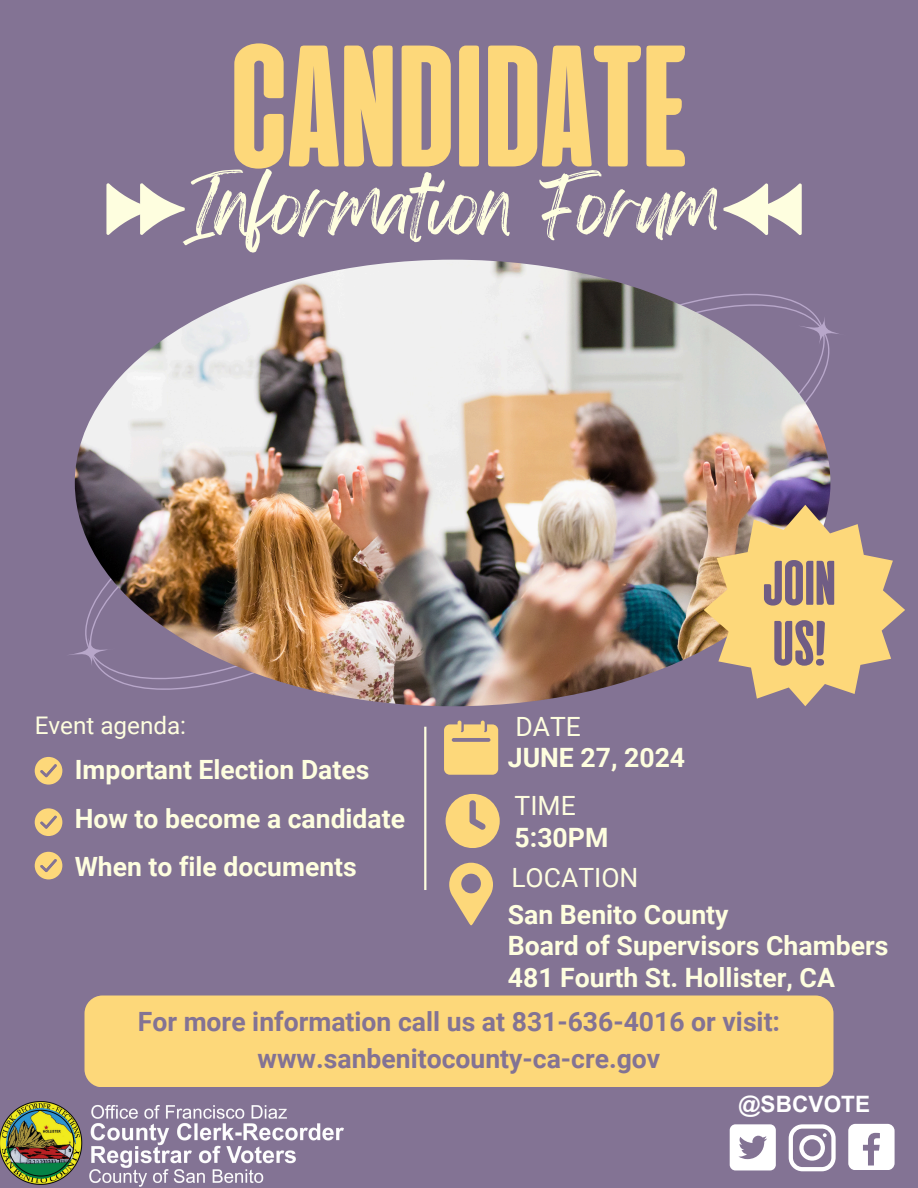
<style>
.page{position:relative;width:918px;height:1188px;background:#837394}
.page>*{position:absolute;margin:0;border:0;box-sizing:border-box;transform-origin:0 0}
.t1{font:800 172.8px "Cinematografica";color:#fdd87a}
.t2{font:67.65px "Feeling Passionate";color:#fefedf}
.t3{font:800 62.85px/60.2px "Cinematografica";color:#705d84}
.t4{font:700 26.7px/31.5px "Roboto";color:#fefedf}
.t5{font:700 26.55px/48.3px "Roboto";color:#fefedf}
.t6{font:700 26.55px/37.2px "Roboto";color:#837394;text-align:center}
.t7{font:26.55px "Roboto";color:#fefedf}
.t8{font:24.3px "Roboto";color:#fefedf}
.t9{font:700 22.5px "Arial MT Pro";letter-spacing:.005em;color:#fff}
</style>
<div class="page">
<svg style="left:74px;top:443px;width:373px;height:289px"></svg>
<svg style="left:69px;top:627px;width:50px;height:49px"></svg>
<svg style="left:509px;top:262px;width:322px;height:243px"></svg>
<svg style="left:798px;top:309px;width:41px;height:43px"></svg>
<img style="left:75px;top:260px;width:755px;height:446px;border-radius:50%">
<svg style="left:35px;top:757px;width:27px;height:28px"></svg>
<svg style="left:35px;top:808px;width:27px;height:28px"></svg>
<svg style="left:35px;top:852px;width:27px;height:27px"></svg>
<div style="left:85px;top:996px;width:748px;height:91px;background:#fdd87a;border-radius:18px"></div>
<svg style="left:704px;top:505px;width:201px;height:201px"></svg>
<hr style="left:424px;top:727px;width:2px;height:163px;background:#fefedf">
<svg style="left:444px;top:721px;width:54px;height:54px;background:#ecca7d"></svg>
<svg style="left:446px;top:794px;width:54px;height:54px"></svg>
<svg style="left:106px;top:183px;width:79px;height:52px"></svg>
<svg style="left:723px;top:183px;width:79px;height:52px"></svg>
<svg style="left:730px;top:1124px;width:46px;height:46px"></svg>
<svg style="left:789px;top:1124px;width:47px;height:47px"></svg>
<div style="left:848px;top:1124px;width:46px;height:46px;background:#fff;border-radius:7px"></div>
<svg style="left:863px;top:1133px;width:17px;height:33px"></svg>
<img style="left:0;top:1102px;width:343px;height:85px">
<svg style="left:449px;top:863px;width:44px;height:63px"></svg>
<h3 class="t1" style="left:230px;top:6px;width:460px">CANDIDATE</h3>
<p class="t2" style="left:184px;top:151px;width:539px">Information Forum</p>
<p class="t3" style="left:762px;top:553px;width:75px">JOIN<br>US!</p>
<p class="t8" style="left:35px;top:711px;width:153px">Event agenda:</p>
<p class="t5" style="left:75px;top:746px;width:332px">Important Election Dates<br>How to become a candidate<br>When to file documents</p>
<p class="t7" style="left:515px;top:711px;width:67px">DATE</p>
<h2 class="t5" style="left:508px;top:734px;width:179px">JUNE 27, 2024</h2>
<h5 class="t7" style="left:515px;top:790px;width:63px">TIME</h5>
<p class="t5" style="left:515px;top:814px;width:95px">5:30PM</p>
<p class="t7" style="left:511px;top:863px;width:129px">LOCATION</p>
<h6 class="t4" style="left:508px;top:899px;width:222px">San Benito County</h6>
<h5 class="t4" style="left:508px;top:931px;width:382px">Board of Supervisors Chambers<br>481 Fourth St. Hollister, CA</h5>
<p class="t6" style="left:138px;top:1004px;width:644px">For more information call us at 831-636-4016 or visit: www.sanbenitocounty-ca-cre.gov</p>
<h4 class="t9" style="left:739px;top:1096px;width:133px">@SBCVOTE</h4>
</div>
